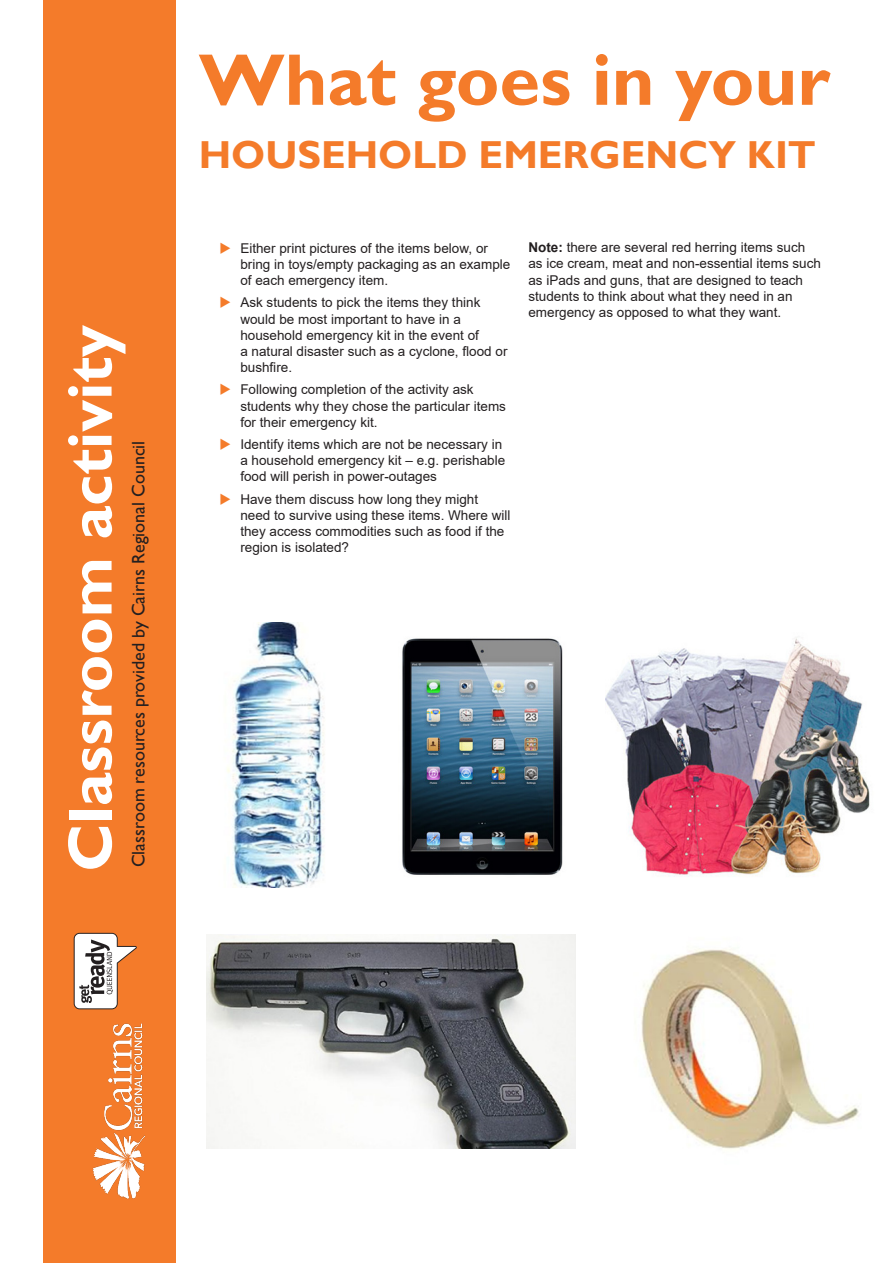
<style>
.page{position:relative;width:893px;height:1263px;background:#fff}
.page>*{position:absolute;margin:0;border:0;box-sizing:border-box;transform-origin:0 0}
.t1{font:700 73.5px "Gill Sans";color:#f47b2a}
.t2{font:700 63px "Gill Sans";color:#fff}
.t3{font:700 39px "Gill Sans";color:#f47b2a}
.t4{font:18px "Gill Sans";color:#231f20}
.t5{font:13.5px/16.2px "Arial";color:#231f20}
.s1{color:#f47b2a}
.s2{font-weight:700}
</style>
<div class="page">
<img style="left:175px;top:623px;width:150px;height:264px">
<img style="left:402px;top:638px;width:161px;height:237px">
<img style="left:606px;top:637px;width:264px;height:240px">
<img style="left:206px;top:934px;width:369px;height:214px">
<img style="left:640px;top:948px;width:219px;height:202px">
<div style="left:43px;top:0;width:132px;height:1263px;background:#f47b2a"></div>
<img style="left:92px;top:1023px;width:52px;height:176px">
<svg style="left:74px;top:933px;width:63px;height:76px"></svg>
<p class="t2" style="left:52px;top:872px;width:548px;rotate:-90deg">Classroom activity</p>
<p class="t4" style="left:128px;top:867px;width:428px;rotate:-90deg">Classroom resources provided by Cairns Regional Council</p>
<p class="t1" style="left:199px;top:36px;width:633px">What goes in your</p>
<p class="t3" style="left:199px;top:132px;width:619px">HOUSEHOLD EMERGENCY KIT</p>
<p class="t5" style="left:240px;top:240px;width:272px;text-indent:-21px"><span class="s1">◆</span> Either print pictures of the items below, or bring in toys/empty packaging as an example of each emergency item.</p>
<p class="t5" style="left:240px;top:294px;width:269px;text-indent:-21px"><span class="s1">◆</span> Ask students to pick the items they think would be most important to have in a household emergency kit in the event of<br>a natural disaster such as a cyclone, flood or bushfire.</p>
<p class="t5" style="left:240px;top:381px;width:267px;text-indent:-21px"><span class="s1">◆</span> Following completion of the activity ask students why they chose the particular items for their emergency kit.</p>
<p class="t5" style="left:240px;top:436px;width:266px;text-indent:-21px"><span class="s1">◆</span> Identify items which are not be necessary in a household emergency kit – e.g. perishable food will perish in power-outages</p>
<p class="t5" style="left:240px;top:491px;width:272px;text-indent:-21px"><span class="s1">◆</span> Have them discuss how long they might need to survive using these items. Where will they access commodities such as food if the region is isolated?</p>
<p class="t5" style="left:528px;top:239px;width:294px"><span class="s2">Note:</span> there are several red herring items such as ice cream, meat and non-essential items such as iPads and guns, that are designed to teach students to think about what they need in an emergency as opposed to what they want.</p>
</div>
